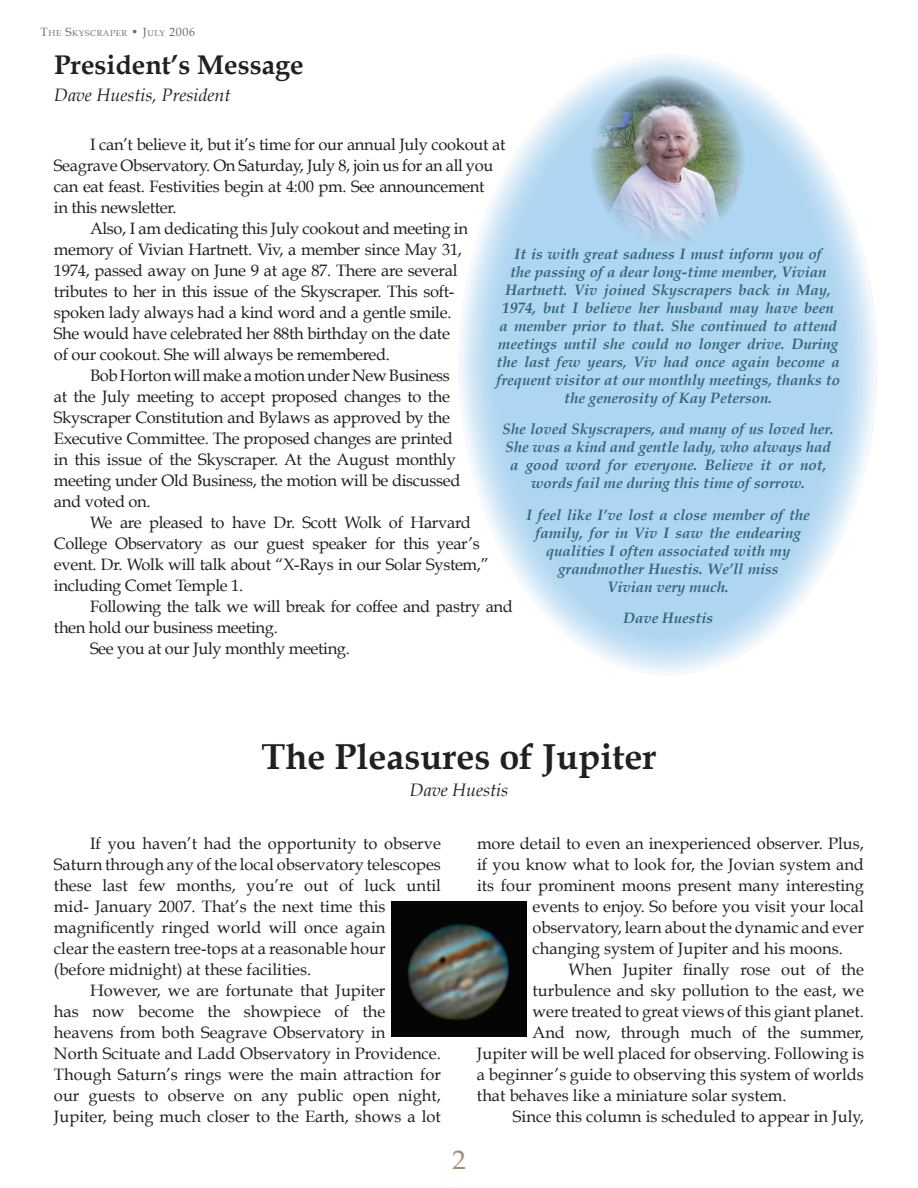
<style>
.page{position:relative;width:918px;height:1188px;background:#fff}
.page>*{position:absolute;margin:0;border:0;box-sizing:border-box;transform-origin:0 0}
.t1{font:700 36px "Book Antiqua";color:#231f20}
.t2{font:700 27px "Book Antiqua";color:#231f20}
.t3{font:27px "Book Antiqua";color:#a19175}
.t4{font:italic 18px "Book Antiqua";color:#231f20}
.t5{font:16.5px "Book Antiqua";color:#231f20}
.t6{font:16.5px "Book Antiqua";letter-spacing:-.02em;color:#231f20}
.t7{font:italic 700 15px/18px "Book Antiqua";color:#31657a;text-align:center}
.t8{font:8.4px "Book Antiqua";letter-spacing:.07em;color:#6c6d70}
.s1{font-size:12px}
</style>
<div class="page">
<svg style="left:459px;top:54px;width:418px;height:621px;background:#b8daf2"></svg>
<img style="left:591px;top:75px;width:154px;height:171px">
<img style="left:392px;top:902px;width:134px;height:134px">
<p class="t8" style="left:40px;top:28px;width:156px"><span class="s1">T</span>HE <span class="s1">S</span>KYSCRAPER <span class="s1">• J</span>ULY <span class="s1">2006</span></p>
<h2 class="t2" style="left:54px;top:49px;width:251px">President’s Message</h2>
<p class="t4" style="left:54px;top:84px;width:178px">Dave Huestis, President</p>
<p class="t6" style="left:90px;top:134px;width:417px">I can’t believe it, but it’s time for our annual July cookout at</p>
<p class="t6" style="left:54px;top:155px;width:441px">Seagrave Observatory. On Saturday, July 8, join us for an all you</p>
<p class="t6" style="left:54px;top:176px;width:432px">can eat feast. Festivities begin at 4:00 pm. See announcement</p>
<p class="t6" style="left:54px;top:197px;width:124px">in this newsletter.</p>
<p class="t6" style="left:90px;top:218px;width:379px">Also, I am dedicating this July cookout and meeting in</p>
<p class="t6" style="left:54px;top:239px;width:410px">memory of Vivian Hartnett. Viv, a member since May 31,</p>
<p class="t6" style="left:54px;top:260px;width:405px">1974, passed away on June 9 at age 87. There are several</p>
<p class="t6" style="left:54px;top:281px;width:402px">tributes to her in this issue of the Skyscraper. This soft-</p>
<p class="t6" style="left:54px;top:302px;width:399px">spoken lady always had a kind word and a gentle smile.</p>
<p class="t6" style="left:54px;top:323px;width:397px">She would have celebrated her 88th birthday on the date</p>
<p class="t6" style="left:54px;top:344px;width:338px">of our cookout. She will always be remembered.</p>
<p class="t6" style="left:90px;top:365px;width:361px">Bob Horton will make a motion under New Business</p>
<p class="t6" style="left:54px;top:386px;width:397px">at the July meeting to accept proposed changes to the</p>
<p class="t6" style="left:54px;top:407px;width:397px">Skyscraper Constitution and Bylaws as approved by the</p>
<p class="t6" style="left:54px;top:428px;width:400px">Executive Committee. The proposed changes are printed</p>
<p class="t6" style="left:54px;top:449px;width:403px">in this issue of the Skyscraper. At the August monthly</p>
<p class="t6" style="left:54px;top:470px;width:408px">meeting under Old Business, the motion will be discussed</p>
<p class="t6" style="left:54px;top:491px;width:98px">and voted on.</p>
<p class="t6" style="left:90px;top:512px;width:383px">We are pleased to have Dr. Scott Wolk of Harvard</p>
<p class="t6" style="left:54px;top:533px;width:427px">College Observatory as our guest speaker for this year’s</p>
<p class="t6" style="left:54px;top:554px;width:436px">event. Dr. Wolk will talk about “X-Rays in our Solar System,”</p>
<p class="t6" style="left:54px;top:575px;width:191px">including Comet Temple 1.</p>
<p class="t6" style="left:90px;top:596px;width:424px">Following the talk we will break for coffee and pastry and</p>
<p class="t6" style="left:54px;top:617px;width:225px">then hold our business meeting.</p>
<p class="t6" style="left:90px;top:638px;width:261px">See you at our July monthly meeting.</p>
<p class="t7" style="left:496px;top:245px;width:345px">It is with great sadness I must inform you of<br>the passing of a dear long-time member, Vivian Hartnett. Viv joined Skyscrapers back in May, 1974, but I believe her husband may have been a member prior to that. She continued to attend meetings until she could no longer drive. During the last few years, Viv had once again become a frequent visitor at our monthly meetings, thanks to the generosity of Kay Peterson.</p>
<p class="t7" style="left:502px;top:421px;width:333px">She loved Skyscrapers, and many of us loved her.<br>She was a kind and gentle lady, who always had a good word for everyone. Believe it or not, words fail me during this time of sorrow.</p>
<p class="t7" style="left:527px;top:506px;width:285px">I feel like I’ve lost a close member of the family, for in Viv I saw the endearing qualities I often associated with my grandmother Huestis. We’ll miss<br>Vivian very much.</p>
<p class="t7" style="left:623px;top:610px;width:91px">Dave Huestis</p>
<h1 class="t1" style="left:262px;top:735px;width:396px">The Pleasures of Jupiter</h1>
<p class="t4" style="left:410px;top:779px;width:100px">Dave Huestis</p>
<p class="t5" style="left:90px;top:833px;width:353px">If you haven’t had the opportunity to observe</p>
<p class="t5" style="left:54px;top:854px;width:388px">Saturn through any of the local observatory telescopes</p>
<p class="t5" style="left:54px;top:875px;width:389px">these last few months, you’re out of luck until</p>
<p class="t5" style="left:54px;top:896px;width:333px">mid- January 2007. That’s the next time this</p>
<p class="t5" style="left:54px;top:917px;width:333px">magnificently ringed world will once again</p>
<p class="t5" style="left:54px;top:938px;width:333px">clear the eastern tree-tops at a reasonable hour</p>
<p class="t5" style="left:54px;top:959px;width:259px">(before midnight) at these facilities.</p>
<p class="t5" style="left:90px;top:980px;width:297px">However, we are fortunate that Jupiter</p>
<p class="t5" style="left:54px;top:1001px;width:333px">has now become the showpiece of the</p>
<p class="t5" style="left:54px;top:1022px;width:333px">heavens from both Seagrave Observatory in</p>
<p class="t5" style="left:54px;top:1043px;width:389px">North Scituate and Ladd Observatory in Providence.</p>
<p class="t5" style="left:54px;top:1064px;width:389px">Though Saturn’s rings were the main attraction for</p>
<p class="t5" style="left:54px;top:1085px;width:388px">our guests to observe on any public open night,</p>
<p class="t5" style="left:54px;top:1106px;width:388px">Jupiter, being much closer to the Earth, shows a lot</p>
<h2 class="t3" style="left:452px;top:1143px;width:15px">2</h2>
<p class="t5" style="left:477px;top:833px;width:388px">more detail to even an inexperienced observer. Plus,</p>
<p class="t5" style="left:477px;top:854px;width:389px">if you know what to look for, the Jovian system and</p>
<p class="t5" style="left:477px;top:875px;width:389px">its four prominent moons present many interesting</p>
<p class="t5" style="left:532px;top:896px;width:333px">events to enjoy. So before you visit your local</p>
<p class="t5" style="left:532px;top:917px;width:333px">observatory, learn about the dynamic and ever</p>
<p class="t5" style="left:532px;top:938px;width:312px">changing system of Jupiter and his moons.</p>
<p class="t5" style="left:569px;top:959px;width:297px">When Jupiter finally rose out of the</p>
<p class="t5" style="left:532px;top:980px;width:333px">turbulence and sky pollution to the east, we</p>
<p class="t5" style="left:532px;top:1001px;width:333px">were treated to great views of this giant planet.</p>
<p class="t5" style="left:532px;top:1022px;width:333px">And now, through much of the summer,</p>
<p class="t5" style="left:477px;top:1043px;width:389px">Jupiter will be well placed for observing. Following is</p>
<p class="t5" style="left:477px;top:1064px;width:388px">a beginner’s guide to observing this system of worlds</p>
<p class="t5" style="left:477px;top:1085px;width:311px">that behaves like a miniature solar system.</p>
<p class="t5" style="left:513px;top:1106px;width:353px">Since this column is scheduled to appear in July,</p>
</div>
